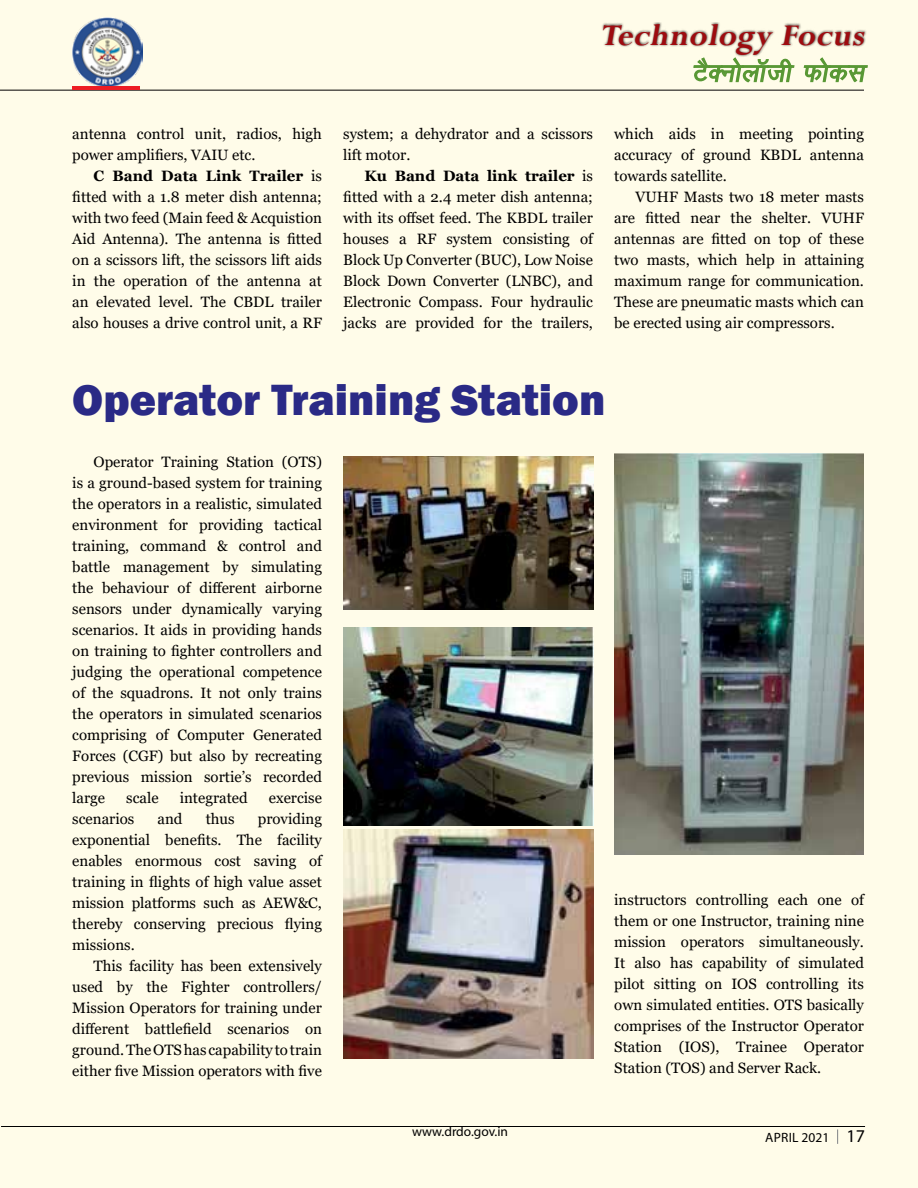
<style>
.page{position:relative;width:918px;height:1188px;background:#fffce9}
.page>*{position:absolute;margin:0;border:0;box-sizing:border-box;transform-origin:0 0}
.t1{font:800 45px "Franklin Gothic";color:#2a2a86}
.t2{font:italic 700 33.6px "Perpetua";color:#9e0b0f}
.t3{font:18px "Myriad Pro";color:#000}
.t4{font:15px/21px "Georgia";color:#000;text-align:justify}
.t5{font:13.5px "Myriad Pro";color:#000}
.t6{font:13.5px "Myriad Pro";letter-spacing:.02em;color:#000}
.s1{font-weight:700}
</style>
<div class="page">
<svg style="left:692px;top:58px;width:103px;height:32px"></svg>
<svg style="left:803px;top:58px;width:65px;height:32px"></svg>
<div style="left:601px;top:22px;width:266px;height:36px;background:#000;opacity:.75"></div>
<hr style="left:0;top:90px;width:864px;height:1px;background:#000">
<img style="left:73px;top:17px;width:69px;height:69px">
<hr style="left:72px;top:86px;width:68px;height:4px;background:#ed1d24">
<hr style="left:1px;top:1126px;width:864px;height:1px;background:#000">
<svg style="left:837px;top:1129px;width:1px;height:15px"></svg>
<img style="left:344px;top:456px;width:249px;height:153px">
<img style="left:343px;top:628px;width:250px;height:198px">
<img style="left:343px;top:829px;width:250px;height:229px">
<img style="left:614px;top:454px;width:250px;height:401px">
<h2 class="t2" style="left:600px;top:14px;width:273px">Technology Focus</h2>
<p class="t4" style="left:72px;top:124px;width:251px">antenna control unit, radios, high power amplifiers, VAIU etc.</p>
<p class="t4" style="left:72px;top:166px;width:251px;text-indent:21px"><span class="s1">C Band Data Link Trailer</span> is fitted with a 1.8 meter dish antenna; with two feed (Main feed &amp; Acquistion Aid Antenna). The antenna is fitted on a scissors lift, the scissors lift aids in the operation of the antenna at an elevated level. The CBDL trailer also houses a drive control unit, a RF</p>
<p class="t4" style="left:343px;top:124px;width:251px">system; a dehydrator and a scissors lift motor.</p>
<p class="t4" style="left:343px;top:166px;width:251px;text-indent:21px"><span class="s1">Ku Band Data link trailer</span> is fitted with a 2.4 meter dish antenna; with its offset feed. The KBDL trailer houses a RF system consisting of Block Up Converter (BUC), Low Noise Block Down Converter (LNBC), and Electronic Compass. Four hydraulic jacks are provided for the trailers,</p>
<p class="t4" style="left:614px;top:124px;width:251px">which aids in meeting pointing accuracy of ground KBDL antenna towards satellite.</p>
<p class="t4" style="left:614px;top:187px;width:251px;text-indent:21px">VUHF Masts two 18 meter masts are fitted near the shelter. VUHF antennas are fitted on top of these two masts, which help in attaining maximum range for communication.<br>These are pneumatic masts which can be erected using air compressors.</p>
<h1 class="t1" style="left:72px;top:371px;width:535px">Operator Training Station</h1>
<p class="t4" style="left:72px;top:452px;width:251px;text-indent:21px">Operator Training Station (OTS) is a ground-based system for training the operators in a realistic, simulated environment for providing tactical training, command &amp; control and battle management by simulating the behaviour of different airborne sensors under dynamically varying scenarios. It aids in providing hands on training to fighter controllers and judging the operational competence of the squadrons. It not only trains the operators in simulated scenarios comprising of Computer Generated Forces (CGF) but also by recreating previous mission sortie’s recorded large</p>
<p class="t4" style="left:126px;top:788px;width:34px">scale</p>
<p class="t4" style="left:180px;top:788px;width:70px">integrated</p>
<p class="t4" style="left:269px;top:788px;width:55px">exercise</p>
<p class="t4" style="left:72px;top:809px;width:64px">scenarios</p>
<p class="t4" style="left:158px;top:809px;width:27px">and</p>
<p class="t4" style="left:206px;top:809px;width:31px">thus</p>
<p class="t4" style="left:72px;top:809px;width:251px;text-indent:186px">providing exponential benefits. The facility enables enormous cost saving of training in flights of high value asset mission platforms such as AEW&amp;C, thereby conserving precious flying missions.</p>
<p class="t4" style="left:72px;top:956px;width:251px;text-indent:21px">This facility has been extensively used by the Fighter controllers/ Mission Operators for training under different battlefield scenarios on ground. The OTS has capability to train either five Mission operators with five</p>
<p class="t4" style="left:614px;top:890px;width:251px">instructors controlling each one of them or one Instructor, training nine mission operators simultaneously.<br>It also has capability of simulated pilot sitting on IOS controlling its own simulated entities. OTS basically comprises of the Instructor Operator Station (IOS), Trainee Operator Station (TOS) and Server Rack.</p>
<p class="t5" style="left:412px;top:1124px;width:98px">www.drdo.gov.in</p>
<p class="t6" style="left:765px;top:1129px;width:66px">APRIL 2021</p>
<p class="t3" style="left:847px;top:1125px;width:20px">17</p>
</div>
